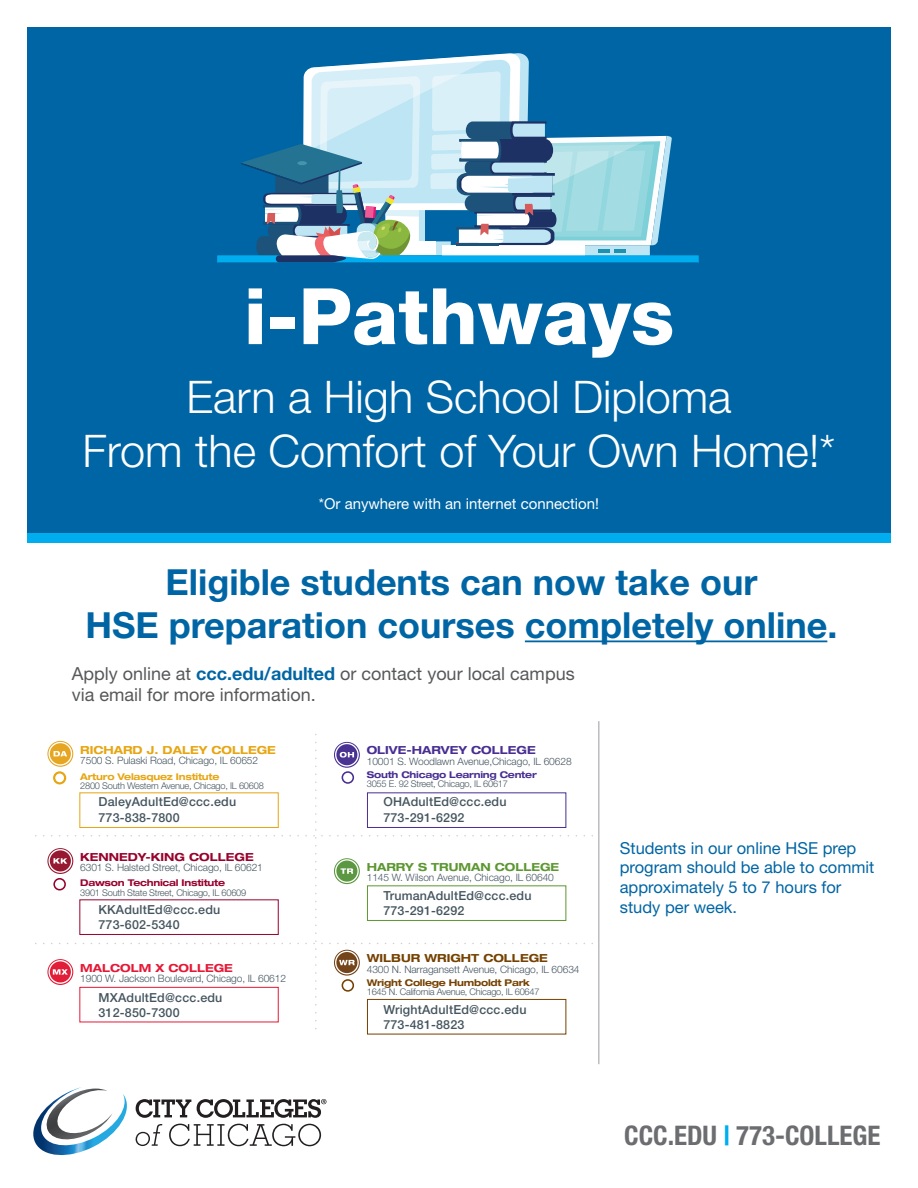
<style>
.page{position:relative;width:918px;height:1188px;background:#fff}
.page>*{position:absolute;margin:0;border:0;box-sizing:border-box;transform-origin:0 0}
.t1{font:800 78px "Helvetica Neue LT Std";color:#fff}
.t2{font:300 45px/54px "Helvetica Neue LT Std";color:#fff;text-align:center}
.t3{font:700 36px/43.2px "Helvetica Neue LT Std";color:#0065a4;text-align:center}
.t4{font:700 condensed 27px "Helvetica Neue LT Std";color:#6c6d70}
.t5{font:18px/21.6px "Helvetica Neue LT Std";color:#57585a}
.t6{font:16.5px/19.8px "Helvetica Neue LT Std";color:#0065a4}
.t7{font:15px "Helvetica Neue LT Std";color:#fff}
.t8{font:500 12.45px/15.1px "Helvetica Neue LT Std";letter-spacing:.015em;color:#45555f}
.t9{font:700 expanded 11.1px "Helvetica Neue LT Std";color:#e7a512}
.t10{font:700 expanded 11.1px "Helvetica Neue LT Std";color:#98012d}
.t11{font:700 expanded 11.1px "Helvetica Neue LT Std";color:#754100}
.t12{font:700 expanded 11.1px "Helvetica Neue LT Std";color:#5c9731}
.t13{font:700 expanded 11.1px "Helvetica Neue LT Std";color:#482e92}
.t14{font:700 expanded 11.1px "Helvetica Neue LT Std";color:#e51836}
.t15{font:300 10.2px "Helvetica Neue LT Std";letter-spacing:-.01em;color:#45555f}
.t16{font:300 9.3px "Helvetica Neue LT Std";letter-spacing:-.025em;color:#45555f}
.t17{font:700 expanded 9.3px "Helvetica Neue LT Std";letter-spacing:-.025em;color:#482e92}
.t18{font:700 expanded 9.3px "Helvetica Neue LT Std";letter-spacing:-.025em;color:#754100}
.t19{font:700 expanded 9.3px "Helvetica Neue LT Std";letter-spacing:-.025em;color:#98012d}
.t20{font:700 expanded 9.3px "Helvetica Neue LT Std";letter-spacing:-.025em;color:#e7a512}
.s1{font-weight:700;color:#0065a4}
.s2{color:#00aeef}
</style>
<div class="page">
<div style="left:27px;top:27px;width:864px;height:506px;background:#0065a4"></div>
<div style="left:27px;top:533px;width:864px;height:10px;background:#00aeef"></div>
<svg style="left:217px;top:53px;width:482px;height:210px"></svg>
<hr style="left:525px;top:640px;width:302px;height:2px;background:#0065a4">
<svg style="left:33px;top:1087px;width:294px;height:69px"></svg>
<hr style="left:598px;top:722px;width:2px;height:342px;background:#bcbdc0">
<svg style="left:36px;top:734px;width:557px;height:301px"></svg>
<h1 class="t1" style="left:244px;top:270px;width:432px">i-Pathways</h1>
<h2 class="t2" style="left:83px;top:369px;width:754px">Earn a High School Diploma<br>From the Comfort of Your Own Home!*</h2>
<h3 class="t7" style="left:319px;top:495px;width:282px">*Or anywhere with an internet connection!</h3>
<h3 class="t3" style="left:86px;top:559px;width:753px">Eligible students can now take our<br>HSE preparation courses completely online.</h3>
<h3 class="t5" style="left:72px;top:662px;width:504px">Apply online at <span class="s1">ccc.edu/adulted</span> or contact your local campus via email for more information.</h3>
<p class="t9" style="left:80px;top:743px;width:197px">RICHARD J. DALEY COLLEGE</p>
<p class="t15" style="left:80px;top:754px;width:179px">7500 S. Pulaski Road, Chicago, IL 60652</p>
<p class="t20" style="left:80px;top:770px;width:141px">Arturo Velasquez Institute</p>
<p class="t16" style="left:80px;top:780px;width:185px">2800 South Western Avenue, Chicago, IL 60608</p>
<p class="t13" style="left:367px;top:744px;width:170px">OLIVE-HARVEY COLLEGE</p>
<p class="t15" style="left:367px;top:755px;width:206px">10001 S. Woodlawn Avenue,Chicago, IL 60628</p>
<p class="t17" style="left:367px;top:769px;width:172px">South Chicago Learning Center</p>
<p class="t16" style="left:367px;top:778px;width:143px">3055 E. 92 Street, Chicago, IL 60617</p>
<p class="t8" style="left:99px;top:794px;width:139px">DaleyAdultEd@ccc.edu<br>773-838-7800</p>
<p class="t8" style="left:383px;top:794px;width:125px">OHAdultEd@ccc.edu<br>773-291-6292</p>
<p class="t10" style="left:80px;top:850px;width:175px">KENNEDY-KING COLLEGE</p>
<p class="t15" style="left:80px;top:861px;width:184px">6301 S. Halsted Street, Chicago, IL 60621</p>
<p class="t19" style="left:80px;top:877px;width:146px">Dawson Technical Institute</p>
<p class="t16" style="left:80px;top:887px;width:168px">3901 South State Street, Chicago, IL 60609</p>
<p class="t12" style="left:367px;top:860px;width:194px">HARRY S TRUMAN COLLEGE</p>
<p class="t15" style="left:367px;top:871px;width:189px">1145 W. Wilson Avenue, Chicago, IL 60640</p>
<p class="t8" style="left:383px;top:888px;width:150px">TrumanAdultEd@ccc.edu</p>
<p class="t8" style="left:99px;top:902px;width:123px">KKAdultEd@ccc.edu</p>
<p class="t8" style="left:383px;top:903px;width:83px">773-291-6292</p>
<p class="t8" style="left:99px;top:917px;width:83px">773-602-5340</p>
<p class="t14" style="left:80px;top:961px;width:154px">MALCOLM X COLLEGE</p>
<p class="t15" style="left:80px;top:972px;width:207px">1900 W. Jackson Boulevard, Chicago, IL 60612</p>
<p class="t8" style="left:99px;top:990px;width:125px">MXAdultEd@ccc.edu<br>312-850-7300</p>
<p class="t11" style="left:367px;top:951px;width:183px">WILBUR WRIGHT COLLEGE</p>
<p class="t15" style="left:367px;top:963px;width:214px">4300 N. Narragansett Avenue, Chicago, IL 60634</p>
<p class="t18" style="left:367px;top:976px;width:165px">Wright College Humboldt Park</p>
<p class="t16" style="left:367px;top:986px;width:174px">1645 N. California Avenue, Chicago, IL 60647</p>
<p class="t8" style="left:383px;top:1002px;width:145px">WrightAdultEd@ccc.edu<br>773-481-8823</p>
<h3 class="t6" style="left:620px;top:838px;width:256px">Students in our online HSE prep program should be able to commit approximately 5 to 7 hours for study per week.</h3>
<h3 class="t4" style="left:624px;top:1119px;width:258px">CCC.EDU <span class="s2">|</span> 773-COLLEGE</h3>
</div>
